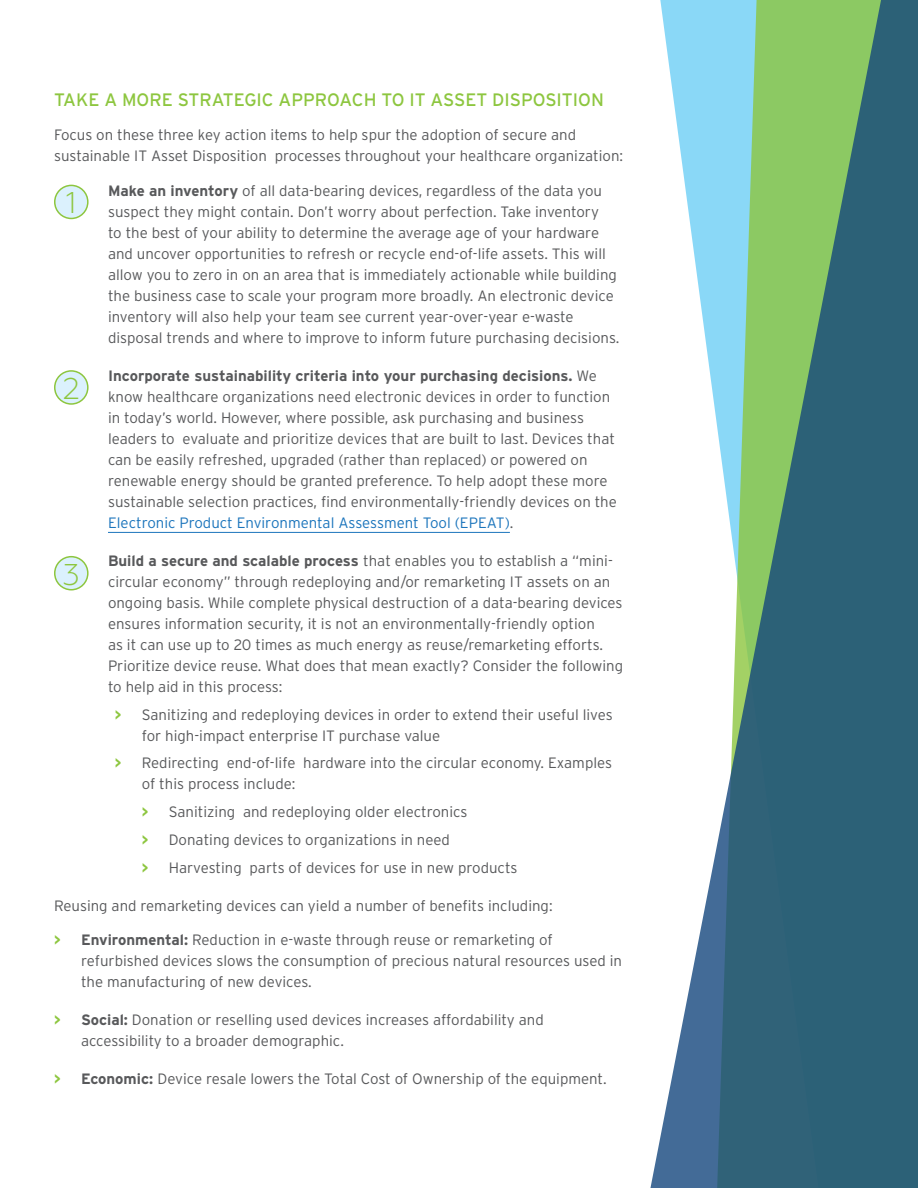
<style>
.page{position:relative;width:918px;height:1188px;background:#fff}
.page>*{position:absolute;margin:0;border:0;box-sizing:border-box;transform-origin:0 0}
.t1{font:300 30px "Geometria";color:#8dc63f}
.t2{font:18px "Interstate";color:#8dc63f}
.t3{font:300 15px/21px "Interstate";color:#58595b}
.s1{font-weight:700;color:#8dc63f}
.s2{font-weight:700}
.s3{color:#1c75bc}
</style>
<div class="page">
<svg style="left:650px;top:0;width:268px;height:1188px;fill:#306277"></svg>
<hr style="left:108px;top:532px;width:402px;height:1px;background:#1c75bc">
<div style="left:55px;top:185px;width:33px;height:33px;background:#dbf1fd;border-radius:50%"></div>
<div style="left:54px;top:185px;width:35px;height:34px;border:2px solid #8dc63f;border-radius:50%"></div>
<div style="left:55px;top:371px;width:33px;height:33px;background:#dbf1fd;border-radius:50%"></div>
<div style="left:54px;top:370px;width:35px;height:35px;border:2px solid #8dc63f;border-radius:50%"></div>
<div style="left:55px;top:557px;width:33px;height:33px;background:#dbf1fd;border-radius:50%"></div>
<div style="left:54px;top:556px;width:35px;height:34px;border:2px solid #8dc63f;border-radius:50%"></div>
<p class="t2" style="left:54px;top:89px;width:551px">TAKE A MORE STRATEGIC APPROACH TO IT ASSET DISPOSITION</p>
<p class="t3" style="left:54px;top:124px;width:571px">Focus on these three key action items to help spur the adoption of secure and sustainable IT Asset Disposition processes throughout your healthcare organization:</p>
<p class="t3" style="left:108px;top:180px;width:513px;text-indent:-14px"><span class="s1">&gt;</span> <span class="s2">Make an inventory</span> of all data-bearing devices, regardless of the data you suspect they might contain. Don’t worry about perfection. Take inventory<br>to the best of your ability to determine the average age of your hardware and uncover opportunities to refresh or recycle end-of-life assets. This will allow you to zero in on an area that is immediately actionable while building the business case to scale your program more broadly. An electronic device inventory will also help your team see current year-over-year e-waste disposal trends and where to improve to inform future purchasing decisions.</p>
<p class="t3" style="left:108px;top:365px;width:510px;text-indent:-14px"><span class="s1">&gt;</span> <span class="s2">Incorporate sustainability criteria into your purchasing decisions.</span> We know healthcare organizations need electronic devices in order to function in today’s world. However, where possible, ask purchasing and business leaders to evaluate and prioritize devices that are built to last. Devices that can be easily refreshed, upgraded (rather than replaced) or powered on renewable energy should be granted preference. To help adopt these more sustainable selection practices, find environmentally-friendly devices on the <span class="s3">Electronic Product Environmental Assessment Tool (EPEAT)</span>.</p>
<p class="t3" style="left:108px;top:550px;width:517px;text-indent:-14px"><span class="s1">&gt;</span> <span class="s2">Build a secure and scalable process</span> that enables you to establish a “mini&shy;circular economy” through redeploying and/or remarketing IT assets on an ongoing basis. While complete physical destruction of a data-bearing devices ensures information security, it is not an environmentally-friendly option<br>as it can use up to 20 times as much energy as reuse/remarketing efforts.<br>Prioritize device reuse. What does that mean exactly? Consider the following to help aid in this process:</p>
<p class="t3" style="left:142px;top:704px;width:473px;text-indent:-27px"><span class="s1">&gt;</span> Sanitizing and redeploying devices in order to extend their useful lives for high-impact enterprise IT purchase value</p>
<p class="t3" style="left:142px;top:753px;width:472px;text-indent:-27px"><span class="s1">&gt;</span> Redirecting end-of-life hardware into the circular economy. Examples of this process include:</p>
<p class="t3" style="left:142px;top:798px;width:377px;line-height:27.8px"><span class="s1">&gt;</span> Sanitizing and redeploying older electronics<br><span class="s1">&gt;</span> Donating devices to organizations in need<br><span class="s1">&gt;</span> Harvesting parts of devices for use in new products</p>
<p class="t3" style="left:54px;top:895px;width:500px">Reusing and remarketing devices can yield a number of benefits including:</p>
<p class="t3" style="left:81px;top:929px;width:543px;text-indent:-27px"><span class="s1">&gt;</span> <span class="s2">Environmental:</span> Reduction in e-waste through reuse or remarketing of refurbished devices slows the consumption of precious natural resources used in the manufacturing of new devices.</p>
<p class="t3" style="left:81px;top:1009px;width:464px;text-indent:-27px"><span class="s1">&gt;</span> <span class="s2">Social:</span> Donation or reselling used devices increases affordability and accessibility to a broader demographic.</p>
<p class="t3" style="left:54px;top:1068px;width:554px"><span class="s1">&gt;</span> <span class="s2">Economic:</span> Device resale lowers the Total Cost of Ownership of the equipment.</p>
<h1 class="t1" style="left:66px;top:185px;width:12px">1</h1>
<h1 class="t1" style="left:63px;top:371px;width:19px">2</h1>
<h1 class="t1" style="left:63px;top:557px;width:19px">3</h1>
</div>
